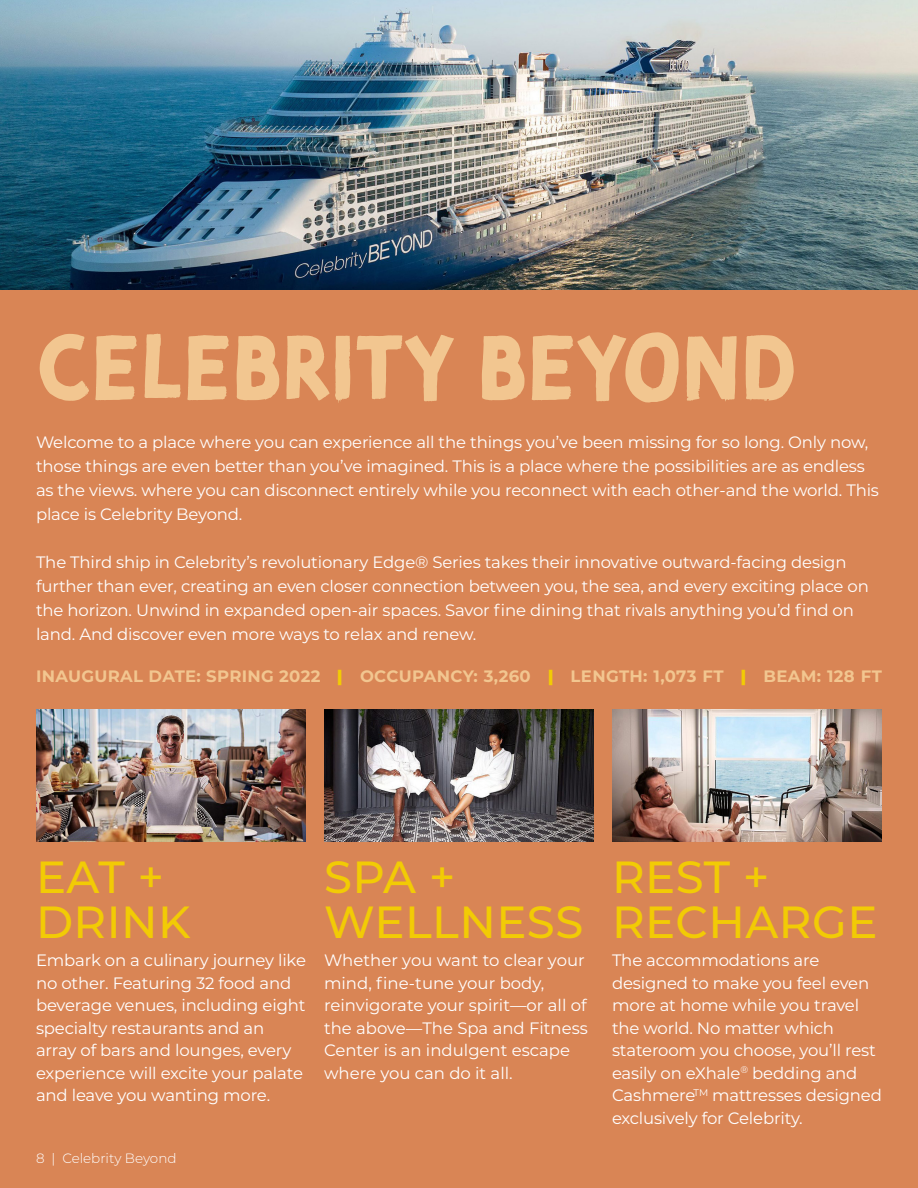
<style>
.page{position:relative;width:918px;height:1188px;background:#d98555}
.page>*{position:absolute;margin:0;border:0;box-sizing:border-box;transform-origin:0 0}
.t1{font:90px "Tomarik Brush";color:#f2c690}
.t2{font:500 45px/45px "Montserrat";letter-spacing:.01em;color:#f2cb05}
.t3{font:16.5px/22.5px "Montserrat";letter-spacing:-.01em;color:#fff}
.t4{font:700 16.5px "Montserrat";letter-spacing:.02em;color:#f2c690}
.t5{font:300 13.5px "Montserrat";color:#fff}
.s1{font-weight:900;color:#f2cb05}
</style>
<div class="page">
<img style="left:0;top:0;width:918px;height:289px">
<img style="left:36px;top:710px;width:270px;height:132px">
<img style="left:324px;top:710px;width:270px;height:132px">
<img style="left:612px;top:710px;width:270px;height:132px">
<p class="t1" style="left:36px;top:286px;width:763px">CELEBRITY BEYOND</p>
<p class="t3" style="left:36px;top:430px;width:845px;line-height:24px">Welcome to a place where you can experience all the things you’ve been missing for so long. Only now, those things are even better than you’ve imagined. This is a place where the possibilities are as endless as the views. where you can disconnect entirely while you reconnect with each other-and the world. This place is Celebrity Beyond.</p>
<p class="t3" style="left:36px;top:550px;width:834px;line-height:24px">The Third ship in Celebrity’s revolutionary Edge® Series takes their innovative outward-facing design further than ever, creating an even closer connection between you, the sea, and every exciting place on the horizon. Unwind in expanded open-air spaces. Savor fine dining that rivals anything you’d find on land. And discover even more ways to relax and renew.</p>
<p class="t4" style="left:36px;top:665px;width:847px">INAUGURAL DATE: SPRING 2022 <span class="s1">|</span> OCCUPANCY: 3,260 <span class="s1">|</span> LENGTH: 1,073 FT <span class="s1">|</span> BEAM: 128 FT</p>
<p class="t2" style="left:36px;top:853px;width:156px">EAT +<br>DRINK</p>
<p class="t3" style="left:36px;top:949px;width:272px">Embark on a culinary journey like no other. Featuring 32 food and beverage venues, including eight specialty restaurants and an array of bars and lounges, every experience will excite your palate and leave you wanting more.</p>
<p class="t2" style="left:324px;top:853px;width:261px">SPA +<br>WELLNESS</p>
<p class="t3" style="left:324px;top:949px;width:265px">Whether you want to clear your mind, fine-tune your body, reinvigorate your spirit—or all of the above—The Spa and Fitness<br>Center is an indulgent escape where you can do it all.</p>
<p class="t5" style="left:36px;top:1149px;width:142px">8 | Celebrity Beyond</p>
<p class="t2" style="left:612px;top:853px;width:159px">REST +</p>
<p class="t2" style="left:612px;top:898px;width:267px">RECHARGE</p>
<p class="t3" style="left:612px;top:949px;width:271px">The accommodations are designed to make you feel even more at home while you travel the world. No matter which stateroom you choose, you’ll rest easily on eXhale<sup>®</sup> bedding and<br>Cashmere<sup>TM</sup> mattresses designed exclusively for Celebrity.</p>
</div>
